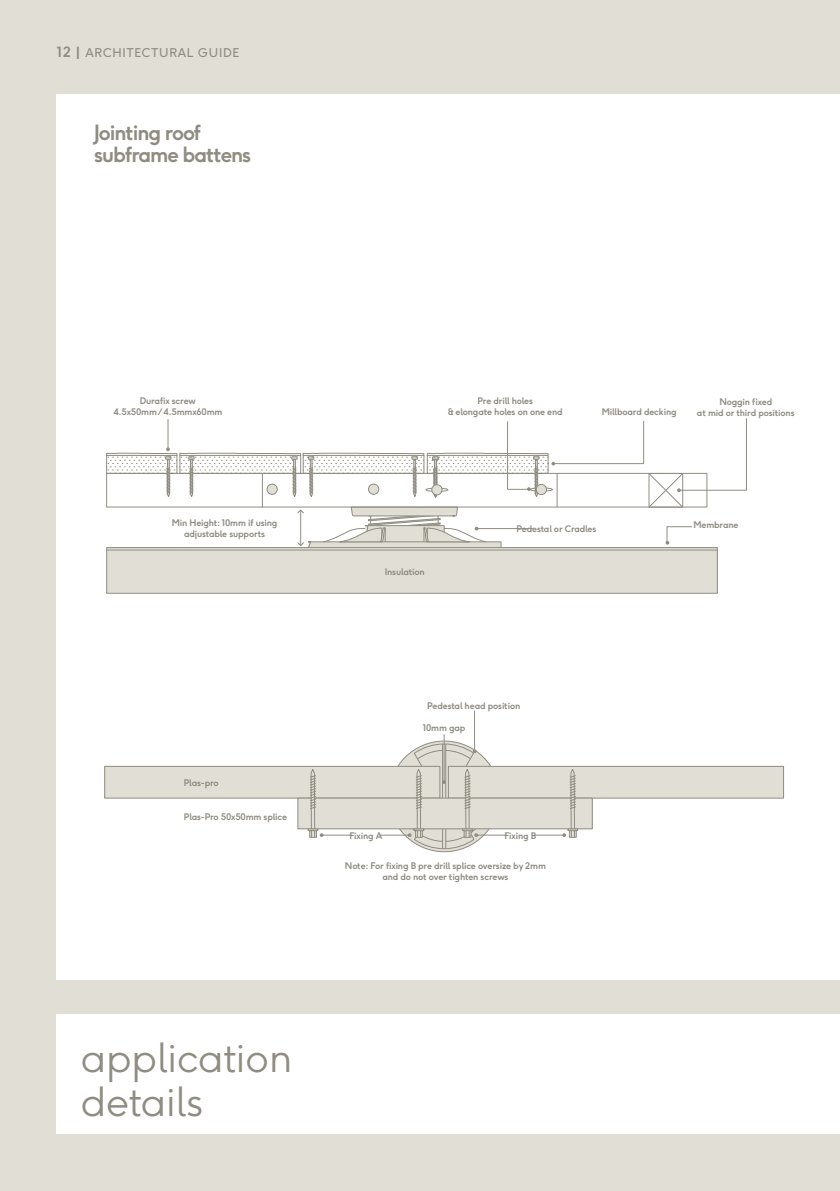
<style>
.page{position:relative;width:840px;height:1191px;background:#fff}
.page>*{position:absolute;margin:0;border:0;box-sizing:border-box;transform-origin:0 0}
.t1{font:300 40px/44px "F37 Ginger";color:#8f8d82}
.t2{font:700 20.8px/22.2px "F37 Ginger";letter-spacing:-.05em;color:#8f8d82}
.t3{font:12px "F37 Ginger";letter-spacing:.06em;color:#8f8d82}
.t4{font:700 9px/10.8px "F37 Ginger";letter-spacing:-.02em;color:#8f8d82;text-align:center}
.s1{font-weight:700;font-size:14px}
</style>
<div class="page">
<div style="left:0;top:0;width:839px;height:1191px;background:#e1ded5"></div>
<div style="left:57px;top:94px;width:782px;height:885px;background:#fff"></div>
<div style="left:107px;top:547px;width:610px;height:46px;background:#e1ded5"></div>
<hr style="left:107px;top:549px;width:610px;height:1px;background:#8f8d82">
<svg style="left:106px;top:419px;width:640px;height:129px"></svg>
<div style="left:105px;top:766px;width:334px;height:32px;background:#e1ded5"></div>
<div style="left:104px;top:766px;width:336px;height:32px;border:1px solid #8f8d82"></div>
<div style="left:448px;top:766px;width:335px;height:32px;background:#e1ded5"></div>
<div style="left:448px;top:766px;width:335px;height:32px;border:1px solid #8f8d82"></div>
<div style="left:298px;top:798px;width:294px;height:31px;background:#e1ded5"></div>
<div style="left:297px;top:797px;width:295px;height:32px;border:1px solid #8f8d82"></div>
<hr style="left:321px;top:834px;width:30px;height:1px;background:#8f8d82">
<svg style="left:307px;top:769px;width:16px;height:68px"></svg>
<hr style="left:476px;top:834px;width:30px;height:1px;background:#8f8d82">
<hr style="left:379px;top:834px;width:30px;height:1px;background:#8f8d82">
<hr style="left:533px;top:834px;width:31px;height:1px;background:#8f8d82">
<svg style="left:562px;top:769px;width:15px;height:68px"></svg>
<hr style="left:443px;top:734px;width:1px;height:48px;background:#8f8d82">
<svg style="left:391px;top:743px;width:99px;height:106px"></svg>
<hr style="left:474px;top:711px;width:1px;height:38px;background:#8f8d82">
<div style="left:57px;top:1014px;width:782px;height:120px;background:#fff"></div>
<h3 class="t3" style="left:57px;top:47px;width:184px"><span class="s1">12 |</span> ARCHITECTURAL GUIDE</h3>
<h2 class="t2" style="left:94px;top:123px;width:159px">Jointing roof subframe battens</h2>
<p class="t4" style="left:113px;top:396px;width:111px">Durafix screw<br>4.5x50mm / 4.5mmx60mm</p>
<p class="t4" style="left:172px;top:518px;width:107px">Min Height: 10mm if using adjustable supports</p>
<p class="t4" style="left:184px;top:778px;width:36px">Plas-pro</p>
<p class="t4" style="left:184px;top:812px;width:105px">Plas-Pro 50x50mm splice</p>
<p class="t4" style="left:447px;top:396px;width:116px">Pre drill holes<br>&amp; elongate holes on one end</p>
<p class="t4" style="left:601px;top:407px;width:76px">Millboard decking</p>
<p class="t4" style="left:696px;top:397px;width:99px">Noggin fixed<br>at mid or third positions</p>
<p class="t4" style="left:384px;top:567px;width:42px">Insulation</p>
<p class="t4" style="left:516px;top:523px;width:81px">Pedestal or Cradles</p>
<p class="t4" style="left:427px;top:701px;width:94px">Pedestal head position</p>
<p class="t4" style="left:422px;top:723px;width:44px">10mm gap</p>
<p class="t4" style="left:349px;top:831px;width:34px">Fixing A</p>
<p class="t4" style="left:345px;top:861px;width:202px">Note: For fixing B pre drill splice oversize by 2mm and do not over tighten screws</p>
<p class="t4" style="left:504px;top:831px;width:33px">Fixing B</p>
<p class="t4" style="left:693px;top:520px;width:46px">Membrane</p>
<h1 class="t1" style="left:81px;top:1039px;width:213px">application details</h1>
</div>
